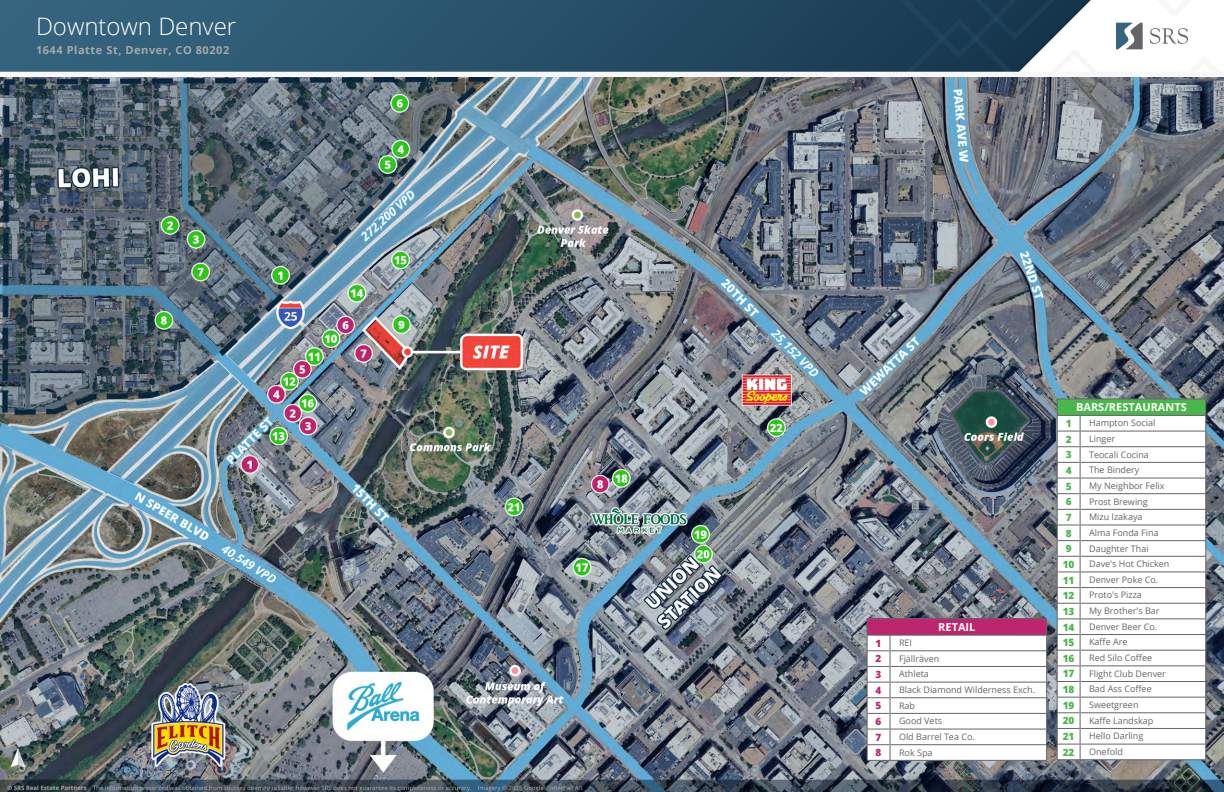
<style>
.page{position:relative;width:1224px;height:792px;background:#fff}
.page>*{position:absolute;margin:0;border:0;box-sizing:border-box;transform-origin:0 0}
.t1{font:300 24px "Open Sans";color:#fff}
.t2{font:700 11px "Open Sans";letter-spacing:.05em;color:#a9a8a9}
.t3{font:700 11px "Open Sans";color:#fff}
.t4{font:800 10px "Open Sans";color:#49b749}
.t5{font:800 10px "Open Sans";color:#bc266c}
.t6{font:9px "Open Sans";color:#646569}
</style>
<div class="page">
<svg style="left:0;top:0;width:887px;height:72px;background:#2a536c"></svg>
<div style="left:0;top:72px;width:1224px;height:5px;background:#f8f7f7"></div>
<svg style="left:887px;top:0;width:301px;height:72px"></svg>
<img style="left:0;top:77px;width:1224px;height:715px">
<svg style="left:867px;top:618px;width:180px;height:143px"></svg>
<div style="left:1057px;top:399px;width:149px;height:16px;background:#49b749"></div>
<svg style="left:1081px;top:416px;width:125px;height:344px"></svg>
<hr style="left:1080px;top:399px;width:126px;height:1px;background:#646569">
<hr style="left:1080px;top:415px;width:126px;height:1px;background:#646569">
<hr style="left:1081px;top:431px;width:125px;height:1px;background:#646569">
<hr style="left:1081px;top:446px;width:125px;height:1px;background:#646569">
<hr style="left:1081px;top:462px;width:125px;height:1px;background:#646569">
<hr style="left:1081px;top:478px;width:125px;height:1px;background:#646569">
<hr style="left:1081px;top:493px;width:125px;height:1px;background:#646569">
<hr style="left:1081px;top:509px;width:125px;height:1px;background:#646569">
<hr style="left:1081px;top:525px;width:125px;height:1px;background:#646569">
<hr style="left:1081px;top:540px;width:125px;height:1px;background:#646569">
<hr style="left:1081px;top:556px;width:125px;height:1px;background:#646569">
<hr style="left:1081px;top:572px;width:125px;height:1px;background:#646569">
<hr style="left:1081px;top:587px;width:125px;height:1px;background:#646569">
<hr style="left:1081px;top:603px;width:125px;height:1px;background:#646569">
<hr style="left:1081px;top:619px;width:125px;height:1px;background:#646569">
<hr style="left:1081px;top:634px;width:125px;height:1px;background:#646569">
<hr style="left:1081px;top:650px;width:125px;height:1px;background:#646569">
<hr style="left:1081px;top:666px;width:125px;height:1px;background:#646569">
<hr style="left:1081px;top:681px;width:125px;height:1px;background:#646569">
<hr style="left:1081px;top:697px;width:125px;height:1px;background:#646569">
<hr style="left:1081px;top:713px;width:125px;height:1px;background:#646569">
<hr style="left:1081px;top:728px;width:125px;height:1px;background:#646569">
<hr style="left:1081px;top:744px;width:125px;height:1px;background:#646569">
<svg style="left:1206px;top:399px;width:1px;height:361px"></svg>
<hr style="left:1080px;top:760px;width:126px;height:1px;background:#646569">
<svg style="left:1057px;top:399px;width:24px;height:362px"></svg>
<h1 class="t1" style="left:36px;top:10px;width:202px">Downtown Denver</h1>
<p class="t2" style="left:36px;top:42px;width:195px">1644 Platte St, Denver, CO 80202</p>
<p class="t3" style="left:938px;top:619px;width:39px">RETAIL</p>
<p class="t5" style="left:876px;top:636px;width:7px">1</p>
<p class="t6" style="left:899px;top:637px;width:15px">REI</p>
<p class="t5" style="left:876px;top:651px;width:7px">2</p>
<p class="t6" style="left:899px;top:652px;width:42px">Fjällräven</p>
<p class="t5" style="left:876px;top:667px;width:7px">3</p>
<p class="t6" style="left:899px;top:668px;width:31px">Athleta</p>
<p class="t5" style="left:876px;top:683px;width:7px">4</p>
<p class="t6" style="left:899px;top:684px;width:138px">Black Diamond Wilderness Exch.</p>
<p class="t5" style="left:876px;top:698px;width:7px">5</p>
<p class="t6" style="left:899px;top:699px;width:18px">Rab</p>
<p class="t5" style="left:876px;top:714px;width:7px">6</p>
<p class="t6" style="left:899px;top:715px;width:45px">Good Vets</p>
<p class="t5" style="left:876px;top:729px;width:7px">7</p>
<p class="t6" style="left:899px;top:731px;width:77px">Old Barrel Tea Co.</p>
<p class="t5" style="left:876px;top:745px;width:7px">8</p>
<p class="t6" style="left:899px;top:746px;width:35px">Rok Spa</p>
<p class="t3" style="left:1076px;top:400px;width:112px">BARS/RESTAURANTS</p>
<p class="t4" style="left:1066px;top:416px;width:7px">1</p>
<p class="t6" style="left:1089px;top:417px;width:68px">Hampton Social</p>
<p class="t4" style="left:1066px;top:431px;width:7px">2</p>
<p class="t6" style="left:1089px;top:433px;width:28px">Linger</p>
<p class="t4" style="left:1066px;top:447px;width:7px">3</p>
<p class="t6" style="left:1089px;top:448px;width:61px">Teocali Cocina</p>
<p class="t4" style="left:1066px;top:463px;width:7px">4</p>
<p class="t6" style="left:1089px;top:464px;width:52px">The Bindery</p>
<p class="t4" style="left:1066px;top:478px;width:7px">5</p>
<p class="t6" style="left:1089px;top:479px;width:77px">My Neighbor Felix</p>
<p class="t4" style="left:1066px;top:494px;width:7px">6</p>
<p class="t6" style="left:1089px;top:495px;width:60px">Prost Brewing</p>
<p class="t4" style="left:1066px;top:510px;width:7px">7</p>
<p class="t6" style="left:1089px;top:511px;width:55px">Mizu Izakaya</p>
<p class="t4" style="left:1066px;top:525px;width:7px">8</p>
<p class="t6" style="left:1089px;top:526px;width:71px">Alma Fonda Fina</p>
<p class="t4" style="left:1066px;top:541px;width:7px">9</p>
<p class="t6" style="left:1089px;top:542px;width:61px">Daughter Thai</p>
<p class="t4" style="left:1063px;top:557px;width:13px">10</p>
<p class="t6" style="left:1089px;top:558px;width:82px">Dave's Hot Chicken</p>
<p class="t4" style="left:1063px;top:572px;width:13px">11</p>
<p class="t6" style="left:1089px;top:573px;width:71px">Denver Poke Co.</p>
<p class="t4" style="left:1063px;top:588px;width:13px">12</p>
<p class="t6" style="left:1089px;top:589px;width:54px">Proto's Pizza</p>
<p class="t4" style="left:1063px;top:604px;width:13px">13</p>
<p class="t6" style="left:1089px;top:605px;width:72px">My Brother's Bar</p>
<p class="t4" style="left:1063px;top:619px;width:13px">14</p>
<p class="t6" style="left:1089px;top:620px;width:70px">Denver Beer Co.</p>
<p class="t4" style="left:1063px;top:635px;width:13px">15</p>
<p class="t6" style="left:1089px;top:636px;width:40px">Kaffe Are</p>
<p class="t4" style="left:1063px;top:651px;width:13px">16</p>
<p class="t6" style="left:1089px;top:652px;width:65px">Red Silo Coffee</p>
<p class="t4" style="left:1063px;top:666px;width:13px">17</p>
<p class="t6" style="left:1089px;top:667px;width:78px">Flight Club Denver</p>
<p class="t4" style="left:1063px;top:682px;width:13px">18</p>
<p class="t6" style="left:1089px;top:683px;width:64px">Bad Ass Coffee</p>
<p class="t4" style="left:1063px;top:698px;width:13px">19</p>
<p class="t6" style="left:1089px;top:699px;width:51px">Sweetgreen</p>
<p class="t4" style="left:1063px;top:713px;width:13px">20</p>
<p class="t6" style="left:1089px;top:714px;width:66px">Kaffe Landskap</p>
<p class="t4" style="left:1063px;top:729px;width:13px">21</p>
<p class="t6" style="left:1089px;top:730px;width:56px">Hello Darling</p>
<p class="t4" style="left:1063px;top:745px;width:13px">22</p>
<p class="t6" style="left:1089px;top:746px;width:35px">Onefold</p>
</div>
